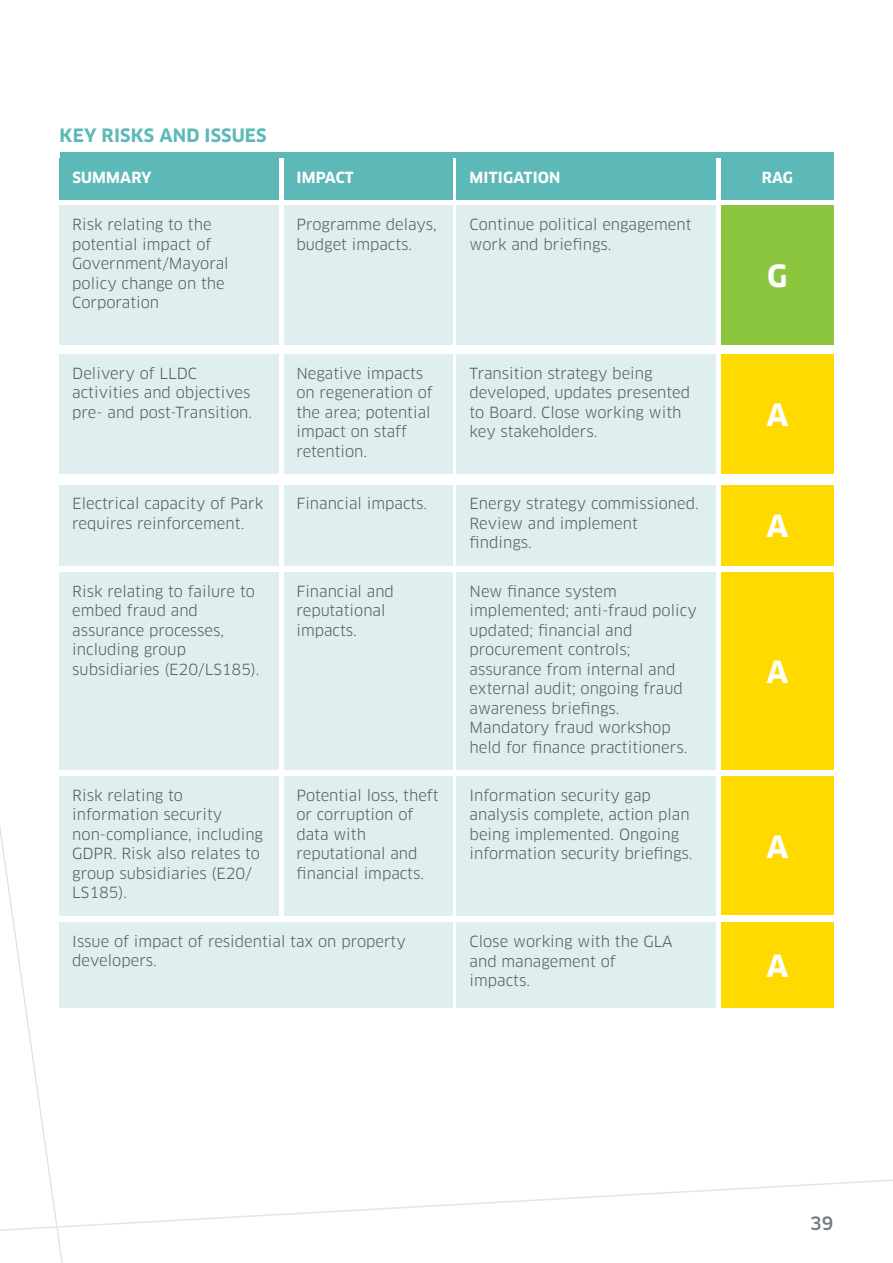
<style>
.page{position:relative;width:893px;height:1263px;background:#fff}
.page>*{position:absolute;margin:0;border:0;box-sizing:border-box;transform-origin:0 0}
.t1{font:700 30px "Clan OT";color:#fff}
.t2{font:700 18px "Clan OT";letter-spacing:.01em;color:#5db9b8}
.t3{font:500 18px "Clan OT";color:#727c81}
.t4{font:15px/19.5px "Clan OT";color:#58595b}
.t5{font:700 15px "Clan OT";letter-spacing:.01em;color:#fff}
</style>
<div class="page">
<svg style="left:0;top:314px;width:84px;height:949px"></svg>
<svg style="left:0;top:1177px;width:893px;height:62px"></svg>
<div style="left:721px;top:158px;width:112px;height:42px;background:#5db9b8"></div>
<div style="left:60px;top:158px;width:219px;height:42px;background:#5db9b8"></div>
<div style="left:457px;top:158px;width:259px;height:42px;background:#5db9b8"></div>
<div style="left:284px;top:158px;width:169px;height:42px;background:#5db9b8"></div>
<div style="left:60px;top:152px;width:773px;height:6px;background:#5db9b8"></div>
<div style="left:60px;top:206px;width:219px;height:139px;background:#dfeeee"></div>
<div style="left:457px;top:206px;width:259px;height:139px;background:#dfeeee"></div>
<div style="left:284px;top:206px;width:169px;height:139px;background:#dfeeee"></div>
<div style="left:721px;top:206px;width:112px;height:139px;background:#8cc63f"></div>
<div style="left:60px;top:354px;width:219px;height:120px;background:#dfeeee"></div>
<div style="left:457px;top:354px;width:259px;height:120px;background:#dfeeee"></div>
<div style="left:284px;top:354px;width:169px;height:120px;background:#dfeeee"></div>
<div style="left:721px;top:354px;width:112px;height:120px;background:#ffda00"></div>
<div style="left:60px;top:485px;width:219px;height:80px;background:#dfeeee"></div>
<div style="left:457px;top:485px;width:259px;height:80px;background:#dfeeee"></div>
<div style="left:284px;top:485px;width:169px;height:80px;background:#dfeeee"></div>
<div style="left:721px;top:485px;width:112px;height:80px;background:#ffda00"></div>
<div style="left:60px;top:572px;width:219px;height:198px;background:#dfeeee"></div>
<div style="left:457px;top:572px;width:259px;height:198px;background:#dfeeee"></div>
<div style="left:284px;top:572px;width:169px;height:197px;background:#dfeeee"></div>
<div style="left:721px;top:572px;width:112px;height:197px;background:#ffda00"></div>
<div style="left:60px;top:922px;width:393px;height:86px;background:#dfeeee"></div>
<div style="left:457px;top:922px;width:259px;height:86px;background:#dfeeee"></div>
<div style="left:721px;top:922px;width:112px;height:86px;background:#ffda00"></div>
<div style="left:60px;top:776px;width:219px;height:139px;background:#dfeeee"></div>
<div style="left:457px;top:776px;width:259px;height:139px;background:#dfeeee"></div>
<div style="left:284px;top:776px;width:169px;height:139px;background:#dfeeee"></div>
<div style="left:721px;top:776px;width:112px;height:139px;background:#ffda00"></div>
<p class="t2" style="left:60px;top:125px;width:209px">KEY RISKS AND ISSUES</p>
<p class="t5" style="left:72px;top:169px;width:81px">SUMMARY</p>
<p class="t5" style="left:296px;top:169px;width:59px">IMPACT</p>
<p class="t5" style="left:470px;top:168px;width:92px">MITIGATION</p>
<p class="t5" style="left:762px;top:169px;width:32px">RAG</p>
<p class="t4" style="left:72px;top:215px;width:158px">Risk relating to the potential impact of<br>Government/Mayoral policy change on the<br>Corporation</p>
<p class="t4" style="left:470px;top:215px;width:223px">Continue political engagement work and briefings.</p>
<p class="t4" style="left:296px;top:215px;width:142px">Programme delays, budget impacts.</p>
<h1 class="t1" style="left:767px;top:258px;width:22px">G</h1>
<p class="t4" style="left:72px;top:364px;width:181px">Delivery of LLDC activities and objectives pre- and post-Transition.</p>
<p class="t4" style="left:470px;top:363px;width:222px">Transition strategy being developed, updates presented to Board. Close working with key stakeholders.</p>
<p class="t4" style="left:296px;top:364px;width:138px">Negative impacts on regeneration of the area; potential impact on staff retention.</p>
<p class="t4" style="left:72px;top:494px;width:193px">Electrical capacity of Park requires reinforcement.</p>
<p class="t4" style="left:470px;top:494px;width:231px">Energy strategy commissioned.<br>Review and implement findings.</p>
<p class="t4" style="left:296px;top:494px;width:132px">Financial impacts.</p>
<p class="t4" style="left:72px;top:581px;width:189px">Risk relating to failure to embed fraud and assurance processes, including group subsidiaries (E20/LS185).</p>
<p class="t4" style="left:470px;top:581px;width:229px">New finance system implemented; anti-fraud policy updated; financial and procurement controls; assurance from internal and external audit; ongoing fraud awareness briefings.<br>Mandatory fraud workshop held for finance practitioners.</p>
<p class="t4" style="left:296px;top:581px;width:99px">Financial and reputational impacts.</p>
<p class="t4" style="left:72px;top:786px;width:192px">Risk relating to information security non-compliance, including<br>GDPR. Risk also relates to group subsidiaries (E20/<br>LS185).</p>
<p class="t4" style="left:470px;top:786px;width:224px">Information security gap analysis complete, action plan being implemented. Ongoing information security briefings.</p>
<p class="t4" style="left:296px;top:786px;width:144px">Potential loss, theft or corruption of data with reputational and financial impacts.</p>
<p class="t4" style="left:72px;top:932px;width:335px">Issue of impact of residential tax on property developers.</p>
<p class="t4" style="left:470px;top:931px;width:205px">Close working with the GLA and management of impacts.</p>
<h1 class="t1" style="left:766px;top:397px;width:24px">A</h1>
<h1 class="t1" style="left:766px;top:508px;width:24px">A</h1>
<h1 class="t1" style="left:766px;top:654px;width:24px">A</h1>
<h1 class="t1" style="left:766px;top:829px;width:24px">A</h1>
<h1 class="t1" style="left:766px;top:948px;width:24px">A</h1>
<p class="t3" style="left:810px;top:1213px;width:25px">39</p>
</div>
